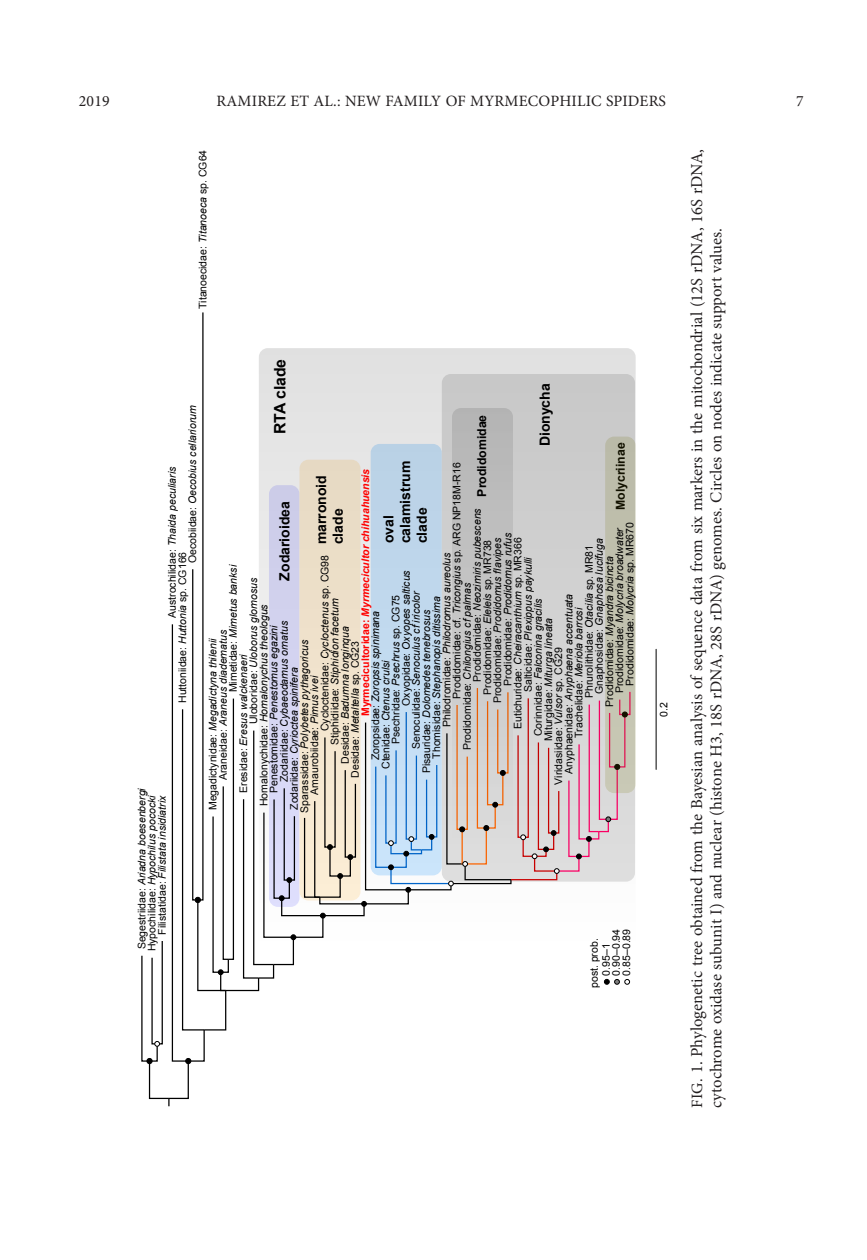
<style>
.page{position:relative;width:867px;height:1260px;background:#fff}
.page>*{position:absolute;margin:0;border:0;box-sizing:border-box;transform-origin:0 0}
.figcap{font:16.62px/19.2px "Minion Pro";letter-spacing:-.005em;color:#231f20}
.t1{font:15.75px "Minion Pro";letter-spacing:.01em;color:#231f20}
.t2{font:700 15.75px "Arial";color:#000}
.t3{font:700 14px/16.6px "Arial";color:#000}
.t4{font:700 12.25px "Arial";color:#000}
.t5{font:italic 10.5px/10.2px "Arial";color:#000}
.t6{font:10.5px/10.2px "Arial";color:#000}
.t7{font:italic 700 10.5px "Arial";color:#f00}
.s1{font-style:italic}
.s2{font-style:normal}
.s3{font-size:15.75px}
</style>
<div class="page">
<hr style="left:655px;top:649px;width:1px;height:120px;background:#000">
<svg style="left:141px;top:312px;width:490px;height:794px"></svg>
<svg style="left:259px;top:348px;width:376px;height:605px;background:#d7d7d8"></svg>
<h2 class="t1" style="left:79px;top:90px;width:32px">2019</h2>
<h2 class="t1" style="left:216px;top:90px;width:451px">RAMIREZ ET AL.: NEW FAMILY OF MYRMECOPHILIC SPIDERS</h2>
<h2 class="t1" style="left:796px;top:90px;width:9px">7</h2>
<p class="t6" style="left:198px;top:309px;width:161px;rotate:-90deg">Titanoecidae: <span class="s1">Titanoeca</span> sp. CG64</p>
<p class="t5" style="left:187px;top:563px;width:159px;rotate:-90deg"><span class="s2">Oecobiidae:</span> Oecobius cellariorum</p>
<p class="t5" style="left:167px;top:618px;width:153px;rotate:-90deg"><span class="s2">Austrochilidae:</span> Thaida peculiaris</p>
<p class="t6" style="left:177px;top:703px;width:153px;rotate:-90deg">Huttoniidae: <span class="s1">Huttonia</span> sp. CG166</p>
<p class="t5" style="left:137px;top:949px;width:163px;rotate:-90deg"><span class="s2">Segestriidae:</span> Ariadna boesenbergi</p>
<p class="t5" style="left:147px;top:951px;width:158px;rotate:-90deg"><span class="s2">Hypochilidae:</span> Hypochilus pococki</p>
<p class="t5" style="left:157px;top:935px;width:141px;rotate:-90deg"><span class="s2">Filistatidae:</span> Filistata insidiatrix</p>
<p class="t2" style="left:269px;top:434px;width:77px;rotate:-90deg">RTA clade</p>
<p class="t3" style="left:537px;top:446px;width:65px;rotate:-90deg">Dionycha</p>
<p class="t4" style="left:473px;top:497px;width:83px;rotate:-90deg">Prodidomidae</p>
<p class="t4" style="left:612px;top:510px;width:69px;rotate:-90deg">Molycriinae</p>
<p class="t3" style="left:380px;top:543px;width:84px;rotate:-90deg">oval calamistrum clade</p>
<p class="t6" style="left:452px;top:699px;width:238px;rotate:-90deg">Prodidomidae: cf. <span class="s1">Tricongius</span> sp. ARG NP18M-R16</p>
<p class="t7" style="left:358px;top:716px;width:249px;rotate:-90deg"><span class="s2">Myrmecicultoridae:</span> Myrmecicultor chihuahuensis</p>
<p class="t3" style="left:313px;top:544px;width:71px;rotate:-90deg">marronoid clade</p>
<p class="t3" style="left:277px;top:581px;width:81px;rotate:-90deg">Zodarioidea</p>
<p class="t5" style="left:472px;top:682px;width:175px;rotate:-90deg"><span class="s2">Prodidomidae:</span> Neozimiris pubescens</p>
<p class="t6" style="left:624px;top:686px;width:165px;rotate:-90deg">Prodidomidae: <span class="s1">Molycria</span> sp. MR670</p>
<p class="t5" style="left:614px;top:693px;width:168px;rotate:-90deg"><span class="s2">Prodidomidae:</span> Molycria broadwater</p>
<p class="t5" style="left:502px;top:686px;width:154px;rotate:-90deg"><span class="s2">Prodidomidae:</span> Prodidomus rufus</p>
<p class="t5" style="left:492px;top:703px;width:167px;rotate:-90deg"><span class="s2">Prodidomidae:</span> Prodidomus flavipes</p>
<p class="t6" style="left:512px;top:729px;width:193px;rotate:-90deg">Eutichuridae: <span class="s1">Cheiracanthium</span> sp. MR366</p>
<p class="t5" style="left:568px;top:694px;width:157px;line-height:20.3px;text-indent:-44px;rotate:-90deg"><span class="s2">Trachelidae:</span> Meriola barrosi<br><span class="s2">Gnaphosidae:</span> Gnaphosa lucifuga</p>
<p class="t6" style="left:482px;top:695px;width:157px;rotate:-90deg">Prodidomidae: <span class="s1">Eleleis</span> sp. MR738</p>
<p class="t6" style="left:584px;top:698px;width:155px;rotate:-90deg">Phrurolithidae: <span class="s1">Otacilia</span> sp. MR81</p>
<p class="t5" style="left:441px;top:727px;width:176px;rotate:-90deg"><span class="s2">Philodromidae:</span> Philodromus aureolus</p>
<p class="t6" style="left:319px;top:731px;width:178px;rotate:-90deg">Cycloctenidae: <span class="s1">Cycloctenus</span> sp. CG98</p>
<p class="t5" style="left:523px;top:692px;width:137px;rotate:-90deg"><span class="s2">Salticidae:</span> Plexippus paykulli</p>
<p class="t5" style="left:604px;top:707px;width:151px;rotate:-90deg"><span class="s2">Prodidomidae:</span> Myandra bicincta</p>
<p class="t5" style="left:228px;top:692px;width:129px;rotate:-90deg"><span class="s2">Mimetidae:</span> Mimetus banksi</p>
<p class="t5" style="left:401px;top:749px;width:180px;text-indent:44px;rotate:-90deg"><span class="s2">Oxyopidae:</span> Oxyopes salticus<br><span class="s2">Senoculidae:</span> Senoculus cf iricolor</p>
<p class="t5" style="left:248px;top:724px;width:148px;rotate:-90deg"><span class="s2">Uloboridae:</span> Uloborus glomosus</p>
<p class="t5" style="left:462px;top:750px;width:169px;rotate:-90deg"><span class="s2">Prodidomidae:</span> Chilongius cf palmas</p>
<p class="t5" style="left:563px;top:774px;width:182px;rotate:-90deg"><span class="s2">Anyphaenidae:</span> Anyphaena accentuata</p>
<p class="t6" style="left:391px;top:744px;width:151px;rotate:-90deg">Psechridae: <span class="s1">Psechrus</span> sp. CG75</p>
<p class="t5" style="left:431px;top:759px;width:164px;rotate:-90deg"><span class="s2">Thomisidae:</span> Stephanopis ditissima</p>
<p class="t5" style="left:533px;top:736px;width:139px;rotate:-90deg"><span class="s2">Corinnidae:</span> Falconina gracilis</p>
<p class="t5" style="left:330px;top:745px;width:148px;rotate:-90deg"><span class="s2">Stiphidiidae:</span> Stiphidion facetum</p>
<p class="t5" style="left:259px;top:806px;width:203px;rotate:-90deg"><span class="s2">Homalonychidae:</span> Homalonychus theologus</p>
<p class="t5" style="left:421px;top:773px;width:165px;rotate:-90deg"><span class="s2">Pisauridae:</span> Dolomedes tenebrosus</p>
<p class="t5" style="left:370px;top:760px;width:151px;rotate:-90deg"><span class="s2">Zoropsidae:</span> Zoropsis spinimana</p>
<p class="t5" style="left:543px;top:741px;width:125px;rotate:-90deg"><span class="s2">Miturgidae:</span> Miturga lineata</p>
<p class="t5" style="left:279px;top:782px;width:163px;rotate:-90deg"><span class="s2">Zodariidae:</span> Cybaeodamus ornatus</p>
<p class="t5" style="left:269px;top:793px;width:169px;rotate:-90deg"><span class="s2">Penestomidae:</span> Penestomus egazini</p>
<p class="t5" style="left:340px;top:764px;width:139px;rotate:-90deg"><span class="s2">Desidae:</span> Badumna longinqua</p>
<p class="t5" style="left:218px;top:780px;width:152px;rotate:-90deg"><span class="s2">Araneidae:</span> Araneus diadematus</p>
<p class="t5" style="left:208px;top:810px;width:174px;rotate:-90deg"><span class="s2">Megadictynidae:</span> Megadictyna thilenii</p>
<p class="t5" style="left:299px;top:813px;width:174px;rotate:-90deg"><span class="s2">Sparassidae:</span> Polybetes pythagoricus</p>
<p class="t6" style="left:350px;top:778px;width:138px;rotate:-90deg">Desidae: <span class="s1">Metaltella</span> sp. CG23</p>
<p class="t6" style="left:553px;top:785px;width:139px;rotate:-90deg">Viridasiidae: <span class="s1">Vulsor</span> sp. CG29</p>
<p class="t5" style="left:238px;top:793px;width:140px;rotate:-90deg"><span class="s2">Eresidae:</span> Eresus walckenaeri</p>
<p class="t5" style="left:380px;top:769px;width:111px;rotate:-90deg"><span class="s2">Ctenidae:</span> Ctenus crulsi</p>
<p class="t5" style="left:289px;top:810px;width:144px;rotate:-90deg"><span class="s2">Zodariidae:</span> Cyrioctea spinifera</p>
<p class="t6" style="left:309px;top:795px;width:120px;rotate:-90deg">Amaurobiidae: <span class="s1">Pimus ivei</span></p>
<p class="t6" style="left:601px;top:976px;width:48px;rotate:-90deg">0.95–1<br>0.90–0.94<br>0.85–0.89</p>
<p class="t6" style="left:589px;top:988px;width:51px;rotate:-90deg">post. prob.</p>
<p class="t6" style="left:658px;top:717px;width:16px;rotate:-90deg">0.2</p>
<p class="figcap" style="left:687px;top:1108px;width:961px;rotate:-90deg"><span class="s3">FIG.</span> 1. Phylogenetic tree obtained from the Bayesian analysis of sequence data from six markers in the mitochondrial (12S rDNA, 16S rDNA, cytochrome oxidase subunit I) and nuclear (histone H3, 18S rDNA, 28S rDNA) genomes. Circles on nodes indicate support values.</p>
</div>
